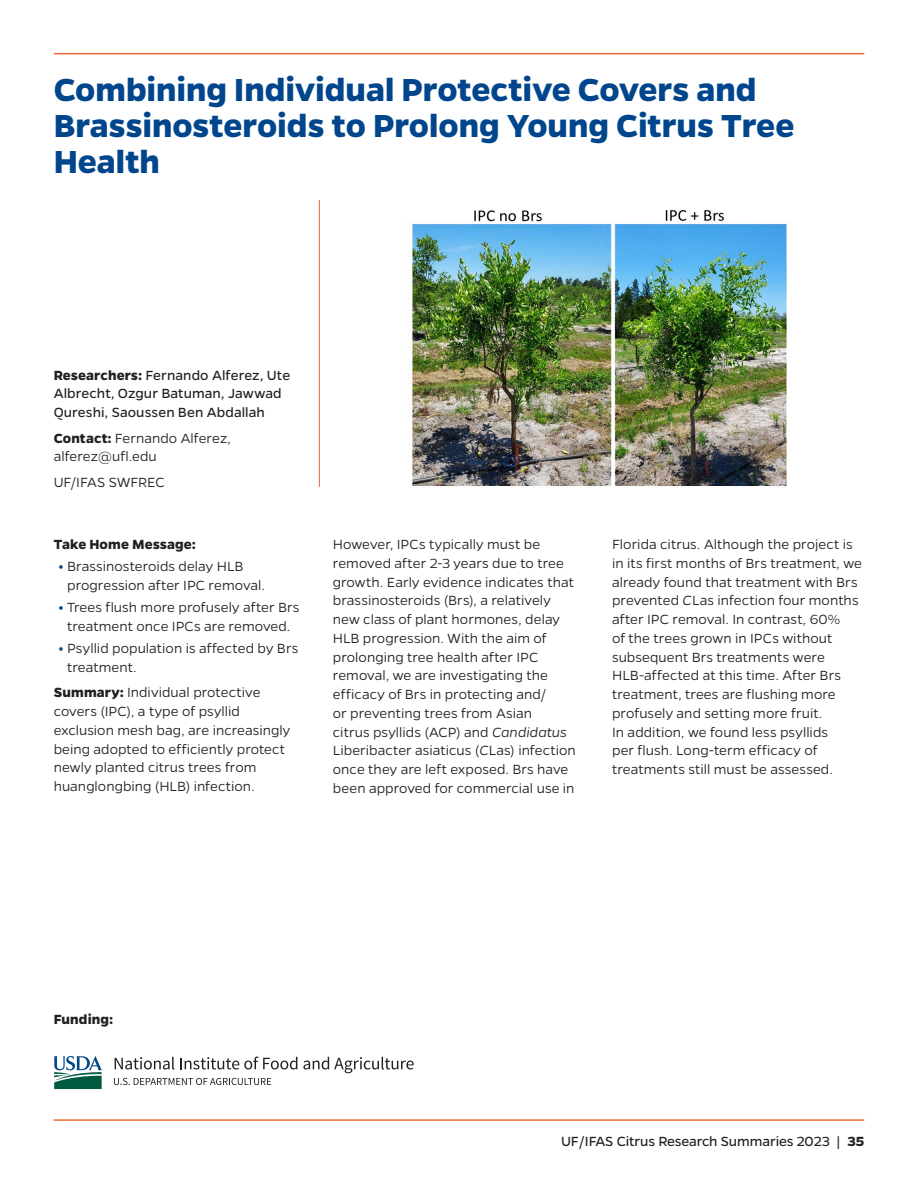
<style>
.page{position:relative;width:918px;height:1188px;background:#fff}
.page>*{position:absolute;margin:0;border:0;box-sizing:border-box;transform-origin:0 0}
.t1{font:700 36px/36px "Gentona";color:#01468c}
.t2{font:300 15px/18.8px "Gentona";letter-spacing:.005em;color:#231f20}
.t3{font:15px/18.8px "Gentona";letter-spacing:.005em;color:#231f20}
.t4{font:700 15px "Gentona";letter-spacing:.01em;color:#231f20}
.s1{font-weight:700}
.s2{font-weight:700;color:#01468c}
.s3{font-style:italic}
</style>
<div class="page">
<hr style="left:54px;top:53px;width:810px;height:1px;background:#f26935">
<hr style="left:54px;top:1119px;width:810px;height:1px;background:#f26935">
<hr style="left:319px;top:200px;width:1px;height:287px;background:#f26935">
<img style="left:411px;top:210px;width:377px;height:277px">
<svg style="left:115px;top:1056px;width:59px;height:13px"></svg>
<svg style="left:180px;top:1056px;width:117px;height:13px"></svg>
<svg style="left:303px;top:1056px;width:110px;height:17px"></svg>
<svg style="left:114px;top:1077px;width:157px;height:7px"></svg>
<svg style="left:54px;top:1056px;width:48px;height:32px"></svg>
<h2 class="t1" style="left:54px;top:71px;width:742px">Combining Individual Protective Covers and<br>Brassinosteroids to Prolong Young Citrus Tree<br>Health</h2>
<p class="t3" style="left:54px;top:365px;width:238px"><span class="s1">Researchers:</span> Fernando Alferez, Ute<br>Albrecht, Ozgur Batuman, Jawwad<br>Qureshi, Saoussen Ben Abdallah</p>
<p class="t2" style="left:54px;top:428px;width:179px"><span class="s1">Contact:</span> Fernando Alferez, alferez@ufl.edu</p>
<p class="t2" style="left:54px;top:472px;width:113px">UF/IFAS SWFREC</p>
<p class="t4" style="left:54px;top:535px;width:144px">Take Home Message:</p>
<p class="t2" style="left:67px;top:557px;width:199px;text-indent:-9px"><span class="s2">•</span> Brassinosteroids delay HLB progression after IPC removal.</p>
<p class="t2" style="left:58px;top:597px;width:242px;text-align:center"><span class="s2">•</span> Trees flush more profusely after Brs treatment once IPCs are removed.</p>
<p class="t2" style="left:67px;top:638px;width:232px;text-indent:-9px"><span class="s2">•</span> Psyllid population is affected by Brs treatment.</p>
<p class="t2" style="left:54px;top:683px;width:238px"><span class="s1">Summary:</span> Individual protective covers (IPC), a type of psyllid exclusion mesh bag, are increasingly being adopted to efficiently protect newly planted citrus trees from huanglongbing (HLB) infection.</p>
<p class="t2" style="left:333px;top:534px;width:244px">However, IPCs typically must be removed after 2-3 years due to tree growth. Early evidence indicates that brassinosteroids (Brs), a relatively new class of plant hormones, delay HLB progression. With the aim of prolonging tree health after IPC removal, we are investigating the efficacy of Brs in protecting and/<br>or preventing trees from Asian<br>citrus psyllids (ACP) and <span class="s3">Candidatus </span>Liberibacter asiaticus (<span class="s3">C</span>Las) infection once they are left exposed. Brs have been approved for commercial use in</p>
<p class="t2" style="left:612px;top:534px;width:251px">Florida citrus. Although the project is in its first months of Brs treatment, we already found that treatment with Brs prevented <span class="s3">C</span>Las infection four months after IPC removal. In contrast, 60%<br>of the trees grown in IPCs without subsequent Brs treatments were HLB-affected at this time. After Brs treatment, trees are flushing more profusely and setting more fruit.<br>In addition, we found less psyllids<br>per flush. Long-term efficacy of treatments still must be assessed.</p>
<p class="t4" style="left:54px;top:1010px;width:61px">Funding:</p>
<p class="t3" style="left:561px;top:1131px;width:304px">UF/IFAS Citrus Research Summaries 2023 | <span class="s1">35</span></p>
</div>
